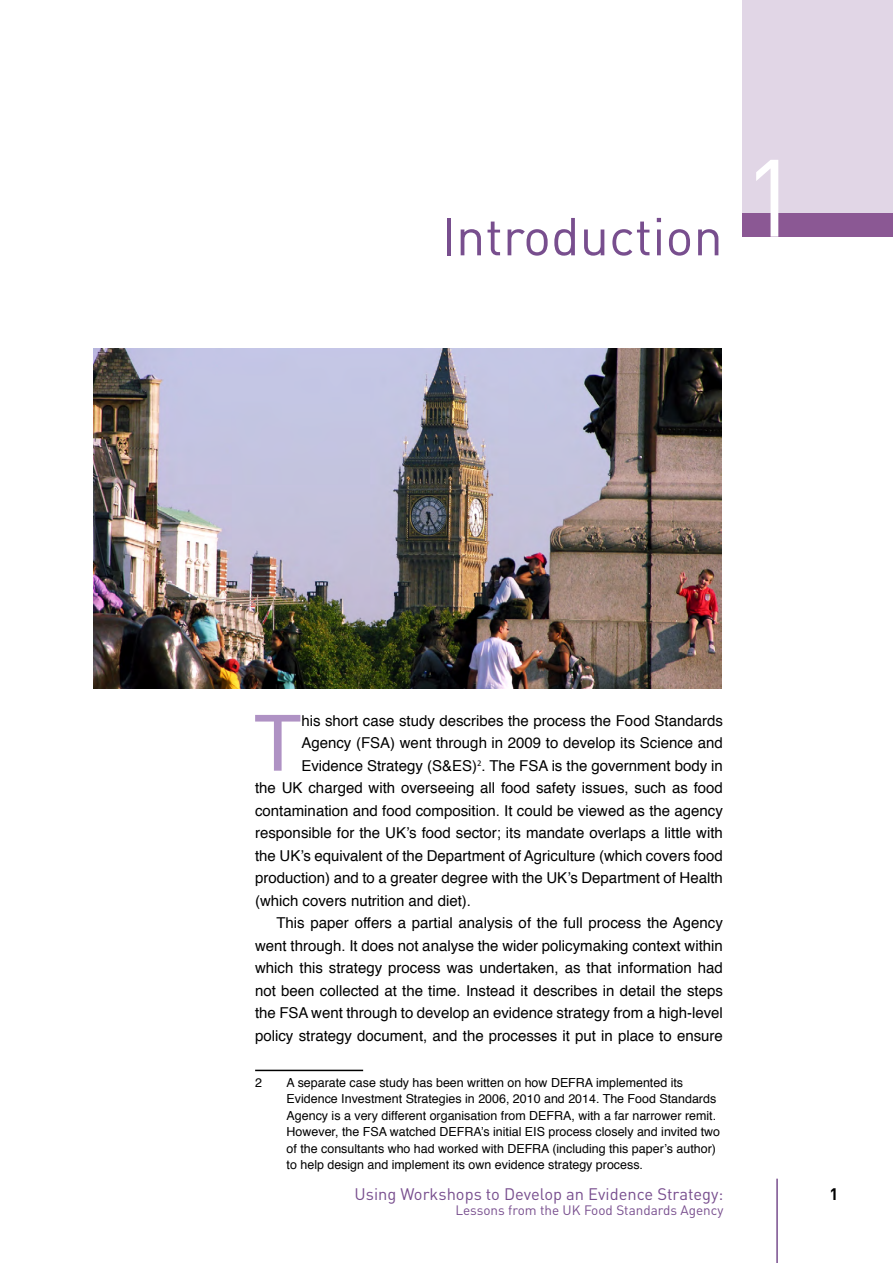
<style>
.page{position:relative;width:893px;height:1263px;background:#fff}
.page>*{position:absolute;margin:0;border:0;box-sizing:border-box;transform-origin:0 0}
.t1{font:108px "DIN";color:#fff}
.t2{font:77.7px "Helvetica";color:#af92c4}
.t3{font:52.5px "DIN";color:#784e8e}
.t4{font:16.5px "DIN";color:#784e8e}
.t5{font:700 16.5px "DIN";color:#000}
.t6{font:15px "Helvetica";color:#000}
.t7{font:13.5px "DIN";color:#784e8e}
.t8{font:12.45px/16.5px "Helvetica";color:#000}
</style>
<div class="page">
<hr style="left:776px;top:1179px;width:2px;height:84px;background:#784e8e">
<div style="left:743px;top:0;width:150px;height:220px;background:#e1d6e6"></div>
<div style="left:743px;top:214px;width:150px;height:23px;background:#8b5894"></div>
<hr style="left:255px;top:1070px;width:108px;height:1px;background:#000">
<img style="left:94px;top:349px;width:627px;height:340px">
<h3 class="t3" style="left:441px;top:204px;width:283px">Introduction</h3>
<h1 class="t1" style="left:743px;top:130px;width:58px">1</h1>
<h2 class="t2" style="left:254px;top:683px;width:49px">T</h2>
<p class="t6" style="left:301px;top:709px;width:423px">his short case study describes the process the Food Standards</p>
<p class="t6" style="left:301px;top:731px;width:423px">Agency (FSA) went through in 2009 to develop its Science and</p>
<p class="t6" style="left:301px;top:754px;width:423px">Evidence Strategy (S&amp;ES)<sup>2</sup>. The FSA is the government body in</p>
<p class="t6" style="left:255px;top:776px;width:469px">the UK charged with overseeing all food safety issues, such as food</p>
<p class="t6" style="left:255px;top:799px;width:469px">contamination and food composition. It could be viewed as the agency</p>
<p class="t6" style="left:255px;top:821px;width:469px">responsible for the UK’s food sector; its mandate overlaps a little with</p>
<p class="t6" style="left:255px;top:844px;width:469px">the UK’s equivalent of the Department of Agriculture (which covers food</p>
<p class="t6" style="left:255px;top:866px;width:469px">production) and to a greater degree with the UK’s Department of Health</p>
<p class="t6" style="left:255px;top:889px;width:217px">(which covers nutrition and diet).</p>
<p class="t6" style="left:276px;top:911px;width:448px">This paper offers a partial analysis of the full process the Agency</p>
<p class="t6" style="left:255px;top:934px;width:469px">went through. It does not analyse the wider policymaking context within</p>
<p class="t6" style="left:255px;top:956px;width:469px">which this strategy process was undertaken, as that information had</p>
<p class="t6" style="left:255px;top:979px;width:469px">not been collected at the time. Instead it describes in detail the steps</p>
<p class="t6" style="left:255px;top:1001px;width:469px">the FSA went through to develop an evidence strategy from a high-level</p>
<p class="t6" style="left:255px;top:1024px;width:469px">policy strategy document, and the processes it put in place to ensure</p>
<p class="t8" style="left:255px;top:1075px;width:8px">2</p>
<p class="t8" style="left:287px;top:1075px;width:283px">A separate case study has been written on how Defra</p>
<p class="t8" style="left:287px;top:1075px;width:431px;text-indent:309px">implemented its<br>Evidence Investment Strategies in 2006, 2010 and 2014. The Food Standards<br>Agency is a very different organisation from Defra</p>
<p class="t8" style="left:571px;top:1108px;width:146px">, with a far narrower remit.</p>
<p class="t8" style="left:287px;top:1124px;width:435px;text-indent:194px">’s initial EIS process closely and invited two of the consultants who had worked with Defra</p>
<p class="t8" style="left:287px;top:1124px;width:171px">However, the FSA watched Defra</p>
<p class="t8" style="left:287px;top:1141px;width:431px;text-indent:266px">(including this paper’s author) to help design and implement its own evidence strategy process.</p>
<p class="t4" style="left:355px;top:1183px;width:370px">Using Workshops to Develop an Evidence Strategy:</p>
<p class="t7" style="left:455px;top:1201px;width:270px">Lessons from the UK Food Standards Agency</p>
<p class="t5" style="left:829px;top:1183px;width:10px">1</p>
</div>
